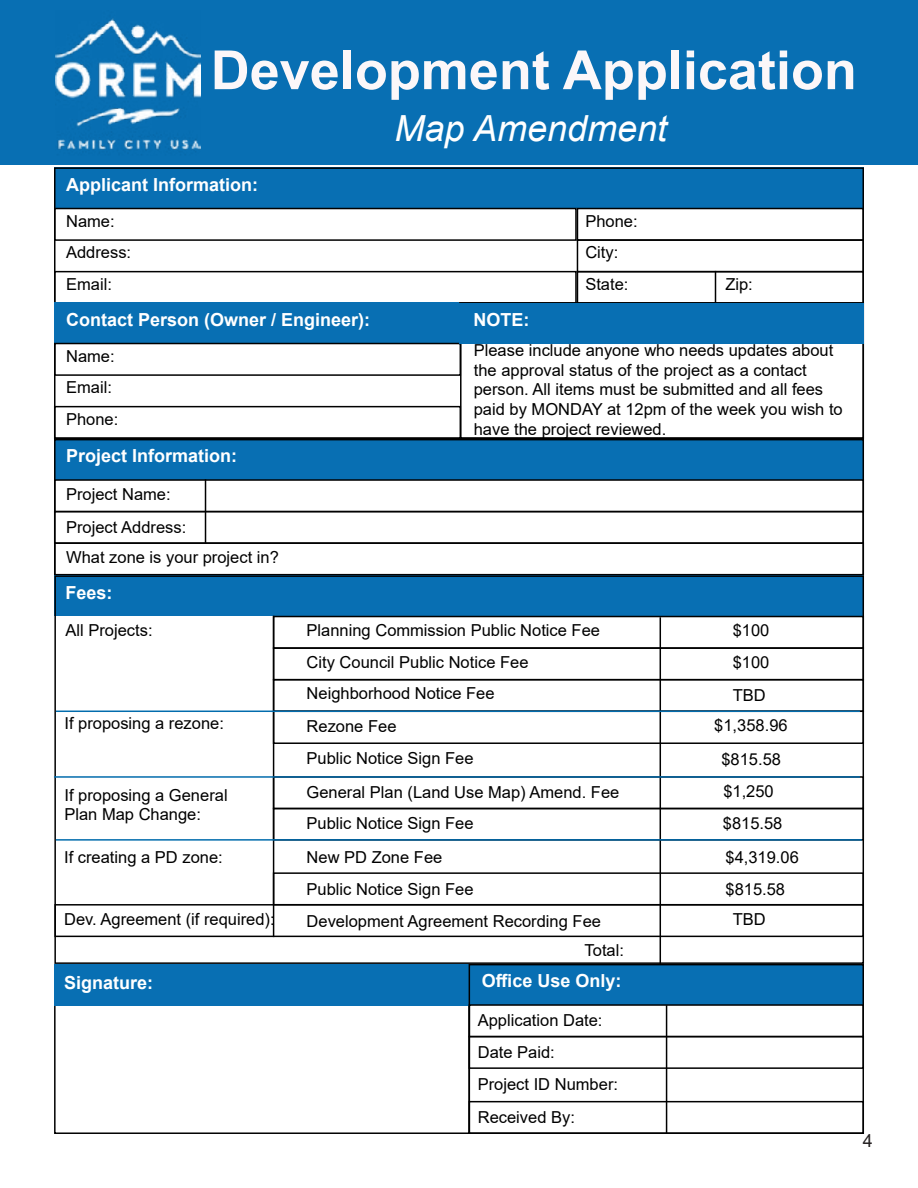
<style>
.page{position:relative;width:918px;height:1188px;background:#fff}
.page>*{position:absolute;margin:0;border:0;box-sizing:border-box;transform-origin:0 0}
.t1{font:700 54px "Arial";color:#fbf7f9}
.t2{font:italic 36px "Arial";color:#fff}
.t3{font:700 18px "Arial";color:#fff}
.t4{font:18px "Arial";color:#231f20}
.t5{font:16.5px/31.5px "Arial";color:#000}
</style>
<div class="page">
<div style="left:0;top:1px;width:918px;height:164px;background:#086fb3"></div>
<div style="left:54px;top:167px;width:810px;height:41px;background:#086fb3"></div>
<div style="left:54px;top:167px;width:810px;height:137px;border:2px solid #000"></div>
<div style="left:54px;top:208px;width:523px;height:33px;border:2px solid #000"></div>
<div style="left:54px;top:271px;width:523px;height:33px;border:2px solid #000"></div>
<div style="left:577px;top:208px;width:287px;height:33px;border:2px solid #000"></div>
<div style="left:577px;top:239px;width:287px;height:33px;border:2px solid #000"></div>
<div style="left:577px;top:271px;width:287px;height:33px;border:2px solid #000"></div>
<hr style="left:715px;top:271px;width:1px;height:33px;background:#000">
<div style="left:54px;top:439px;width:810px;height:40px;background:#086fb3"></div>
<div style="left:54px;top:439px;width:810px;height:136px;border:2px solid #000"></div>
<div style="left:54px;top:479px;width:810px;height:33px;border:2px solid #000"></div>
<div style="left:54px;top:511px;width:810px;height:33px;border:2px solid #000"></div>
<div style="left:54px;top:542px;width:810px;height:33px;border:2px solid #000"></div>
<hr style="left:205px;top:479px;width:1px;height:65px;background:#000">
<div style="left:54px;top:575px;width:809px;height:41px;background:#086fb3"></div>
<div style="left:273px;top:616px;width:591px;height:33px;border:2px solid #000"></div>
<div style="left:273px;top:647px;width:591px;height:33px;border:2px solid #000"></div>
<div style="left:273px;top:679px;width:591px;height:33px;border:2px solid #000"></div>
<hr style="left:273px;top:616px;width:1px;height:321px;background:#000">
<hr style="left:660px;top:617px;width:1px;height:347px;background:#000">
<div style="left:54px;top:964px;width:416px;height:170px;border:2px solid #000"></div>
<div style="left:54px;top:964px;width:416px;height:41px;background:#086fb3"></div>
<div style="left:54px;top:302px;width:405px;height:41px;background:#086fb3"></div>
<div style="left:54px;top:343px;width:407px;height:33px;border:2px solid #000"></div>
<div style="left:54px;top:406px;width:407px;height:33px;border:2px solid #000"></div>
<div style="left:469px;top:964px;width:395px;height:40px;background:#086fb3"></div>
<div style="left:469px;top:964px;width:395px;height:170px;border:2px solid #000"></div>
<div style="left:469px;top:1004px;width:395px;height:33px;border:2px solid #000"></div>
<div style="left:469px;top:1036px;width:395px;height:33px;border:2px solid #000"></div>
<div style="left:469px;top:1101px;width:395px;height:33px;border:2px solid #000"></div>
<hr style="left:666px;top:1005px;width:1px;height:129px;background:#000">
<div style="left:460px;top:302px;width:404px;height:137px;border:2px solid #000"></div>
<div style="left:459px;top:303px;width:405px;height:41px;background:#086fb3"></div>
<img style="left:55px;top:18px;width:145px;height:132px">
<div style="left:273px;top:711px;width:591px;height:33px;border:2px solid #000"></div>
<div style="left:273px;top:808px;width:591px;height:33px;border:2px solid #000"></div>
<hr style="left:56px;top:711px;width:804px;height:1px;background:#026cad">
<div style="left:273px;top:872px;width:591px;height:33px;border:2px solid #000"></div>
<div style="left:54px;top:904px;width:810px;height:33px;border:2px solid #000"></div>
<hr style="left:54px;top:776px;width:806px;height:2px;background:#026cad">
<hr style="left:56px;top:839px;width:806px;height:2px;background:#026cad">
<h1 class="t1" style="left:211px;top:32px;width:648px">Development Application</h1>
<h2 class="t2" style="left:394px;top:105px;width:274px">Map Amendment</h2>
<p class="t3" style="left:66px;top:172px;width:194px">Applicant Information:</p>
<p class="t5" style="left:66px;top:205px;width:67px">Name:<br>Address:<br>Email:</p>
<p class="t5" style="left:585px;top:205px;width:54px">Phone:<br>City:<br>State:</p>
<p class="t5" style="left:725px;top:268px;width:29px">Zip:</p>
<p class="t3" style="left:66px;top:307px;width:306px">Contact Person (Owner / Engineer):</p>
<p class="t5" style="left:66px;top:340px;width:54px">Name:<br>Email:<br>Phone:</p>
<p class="t3" style="left:473px;top:307px;width:57px">NOTE:</p>
<p class="t5" style="left:474px;top:340px;width:370px;line-height:19.8px">Please include anyone who needs updates about the approval status of the project as a contact person. All items must be submitted and all fees paid by MONDAY at 12pm of the week you wish to have the project reviewed.</p>
<p class="t3" style="left:66px;top:443px;width:173px">Project Information:</p>
<p class="t5" style="left:66px;top:477px;width:122px;line-height:32.8px">Project Name:<br>Project Address:</p>
<p class="t5" style="left:66px;top:541px;width:214px">What zone is your project in?</p>
<p class="t3" style="left:65px;top:580px;width:49px">Fees:</p>
<p class="t5" style="left:65px;top:615px;width:89px">All Projects:</p>
<p class="t5" style="left:307px;top:614px;width:295px">Planning Commission Public Notice Fee<br>City Council Public Notice Fee<br>Neighborhood Notice Fee</p>
<p class="t5" style="left:733px;top:614px;width:38px;line-height:32.1px;text-align:justify">$100 $100<br>TBD</p>
<p class="t5" style="left:64px;top:707px;width:161px">If proposing a rezone:</p>
<p class="t5" style="left:307px;top:710px;width:168px">Rezone Fee<br>Public Notice Sign Fee</p>
<p class="t5" style="left:307px;top:777px;width:314px;line-height:30.8px">General Plan (Land Use Map) Amend. Fee<br>Public Notice Sign Fee</p>
<p class="t5" style="left:64px;top:785px;width:165px;line-height:19.8px">If proposing a General<br>Plan Map Change:</p>
<p class="t5" style="left:64px;top:842px;width:160px">If creating a PD zone:</p>
<p class="t5" style="left:307px;top:840px;width:168px;line-height:32.5px">New PD Zone Fee<br>Public Notice Sign Fee</p>
<p class="t5" style="left:714px;top:710px;width:75px">$1,358.96</p>
<p class="t5" style="left:721px;top:743px;width:61px">$815.58</p>
<p class="t5" style="left:723px;top:776px;width:52px">$1,250</p>
<p class="t5" style="left:723px;top:807px;width:61px">$815.58</p>
<p class="t5" style="left:726px;top:841px;width:75px">$4,319.06</p>
<p class="t5" style="left:726px;top:873px;width:61px">$815.58</p>
<p class="t5" style="left:64px;top:904px;width:212px">Dev. Agreement (if required):</p>
<p class="t5" style="left:307px;top:905px;width:296px">Development Agreement Recording Fee</p>
<p class="t5" style="left:733px;top:904px;width:34px">TBD</p>
<p class="t3" style="left:64px;top:970px;width:91px">Signature:</p>
<p class="t5" style="left:585px;top:934px;width:41px">Total:</p>
<p class="t3" style="left:482px;top:968px;width:141px">Office Use Only:</p>
<p class="t5" style="left:478px;top:1004px;width:142px;line-height:32.4px">Application Date:<br>Date Paid:<br>Project ID Number:<br>Received By:</p>
<p class="t4" style="left:863px;top:1128px;width:12px">4</p>
</div>
